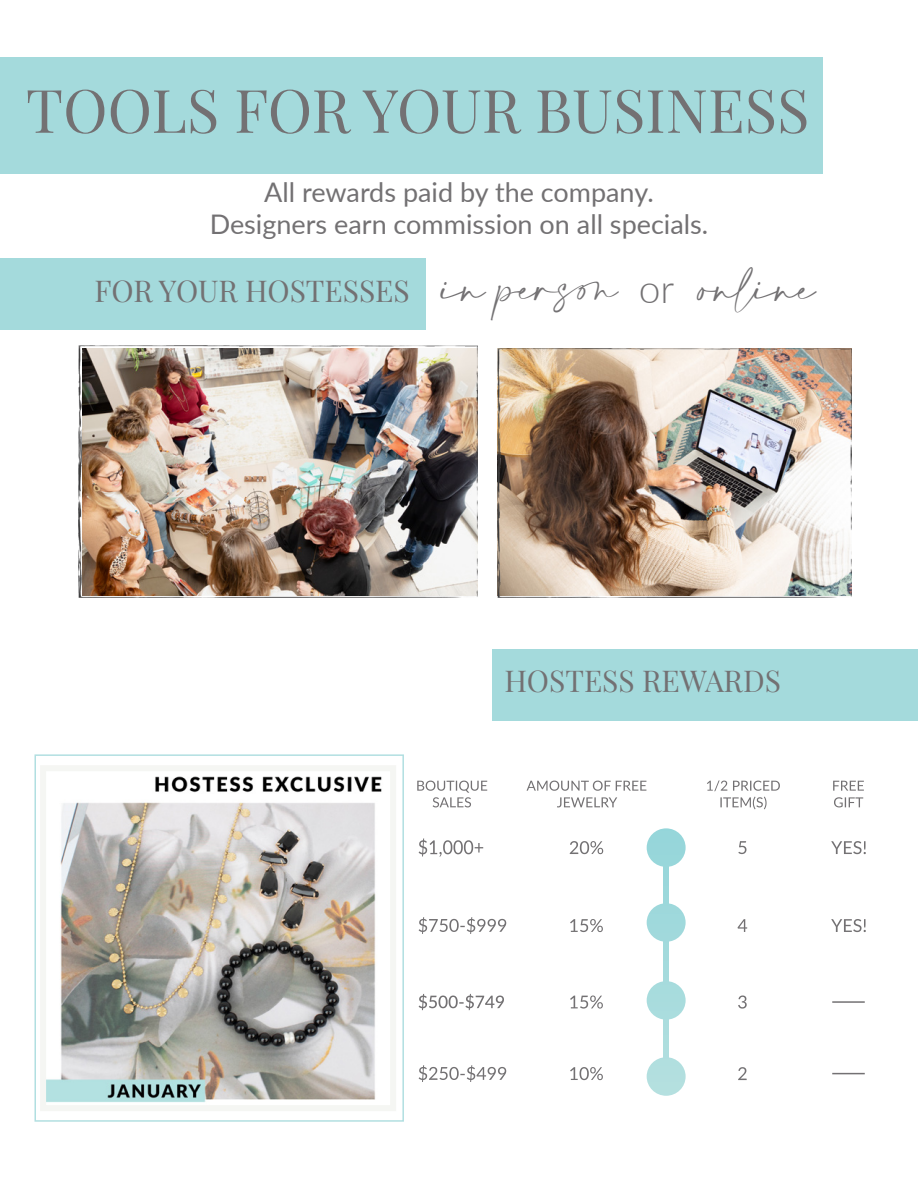
<style>
.page{position:relative;width:918px;height:1188px;background:#fff}
.page>*{position:absolute;margin:0;border:0;box-sizing:border-box;transform-origin:0 0}
.t1{font:60px "Playfair Display";color:#737173}
.t2{font:30px "Playfair Display";color:#737173}
.t3{font:27px/32.4px "Lato";color:#737173;text-align:center}
.s1{font-family:"Amalfi Coast";font-size:33px}
.s2{font-family:"Lato";font-weight:300;font-size:39px}
</style>
<div class="page">
<div style="left:34px;top:754px;width:370px;height:368px;border:2px solid #b1dfe1"></div>
<div style="left:0;top:57px;width:822px;height:116px;background:#a4dadc"></div>
<div style="left:0;top:258px;width:425px;height:71px;background:#a4dadc"></div>
<img style="left:498px;top:349px;width:354px;height:249px">
<img style="left:79px;top:346px;width:398px;height:251px">
<svg style="left:417px;top:781px;width:70px;height:26px"></svg>
<svg style="left:557px;top:797px;width:60px;height:10px"></svg>
<svg style="left:527px;top:781px;width:119px;height:10px"></svg>
<svg style="left:720px;top:797px;width:47px;height:12px"></svg>
<svg style="left:707px;top:780px;width:73px;height:11px"></svg>
<svg style="left:834px;top:797px;width:29px;height:10px"></svg>
<svg style="left:833px;top:781px;width:31px;height:10px"></svg>
<svg style="left:419px;top:917px;width:87px;height:17px"></svg>
<svg style="left:419px;top:1065px;width:87px;height:17px"></svg>
<svg style="left:570px;top:841px;width:33px;height:13px"></svg>
<svg style="left:570px;top:919px;width:33px;height:13px"></svg>
<svg style="left:570px;top:996px;width:33px;height:13px"></svg>
<svg style="left:570px;top:1067px;width:33px;height:13px"></svg>
<svg style="left:738px;top:1067px;width:9px;height:13px"></svg>
<svg style="left:738px;top:995px;width:9px;height:14px"></svg>
<svg style="left:738px;top:919px;width:9px;height:13px"></svg>
<svg style="left:738px;top:841px;width:8px;height:13px"></svg>
<svg style="left:831px;top:841px;width:35px;height:13px"></svg>
<svg style="left:831px;top:919px;width:35px;height:13px"></svg>
<hr style="left:832px;top:1073px;width:33px;height:1px;background:#737173">
<hr style="left:832px;top:1001px;width:33px;height:2px;background:#737173">
<div style="left:647px;top:828px;width:39px;height:39px;background:#97d6da;border-radius:19px"></div>
<div style="left:647px;top:903px;width:39px;height:39px;background:#9fd9dc;border-radius:19px"></div>
<div style="left:647px;top:981px;width:39px;height:39px;background:#a8dcdd;border-radius:19px"></div>
<div style="left:647px;top:1057px;width:39px;height:39px;background:#b3dfdf;border-radius:19px"></div>
<div style="left:663px;top:863px;width:6px;height:45px;background:#9ad7db"></div>
<div style="left:663px;top:939px;width:6px;height:45px;background:#a4dbdd"></div>
<div style="left:663px;top:1015px;width:6px;height:45px;background:#addede"></div>
<div style="left:492px;top:649px;width:426px;height:72px;background:#a4dadc"></div>
<svg style="left:419px;top:994px;width:85px;height:16px"></svg>
<svg style="left:40px;top:766px;width:356px;height:345px"></svg>
<svg style="left:419px;top:838px;width:64px;height:19px"></svg>
<h1 class="t1" style="left:26px;top:63px;width:785px">TOOLS FOR YOUR BUSINESS</h1>
<p class="t3" style="left:210px;top:175px;width:500px">All rewards paid by the company.<br>Designers earn commission on all specials.</p>
<p class="t2" style="left:95px;top:267px;width:722px">FOR YOUR HOSTESSES <span class="s1">in person</span> <span class="s2">or</span> <span class="s1">online</span></p>
<p class="t2" style="left:504px;top:657px;width:278px">HOSTESS REWARDS</p>
</div>
